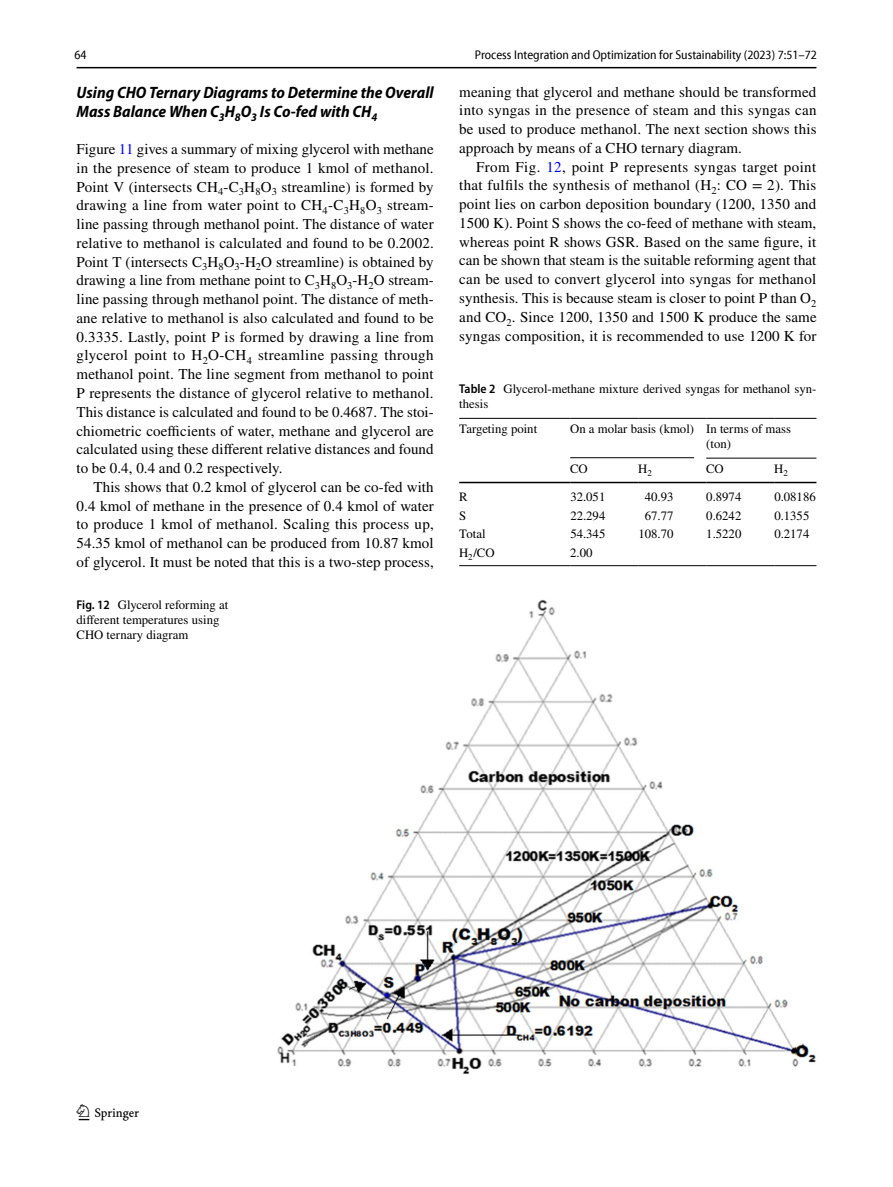
<style>
.page{position:relative;width:893px;height:1187px;background:#fff}
.page>*{position:absolute;margin:0;border:0;box-sizing:border-box;transform-origin:0 0}
.t1{font:22.5px "Springnew Regular 2";color:#000}
.t2{font:italic 700 semi-condensed 16.5px/18.8px "Myriad Pro";color:#000}
.t3{font:15px/18.8px "STIX";letter-spacing:.005em;color:#000;text-align:justify}
.t4{font:12.75px/15px "STIX";color:#000}
.t5{font:semi-condensed 12.75px "Myriad Pro Unic";color:#000}
.t6{font:12.75px "STIX General Regular 49";color:#000}
.s1{color:#00f}
.s2{font-family:"Myriad Pro";font-weight:600;font-stretch:semi-condensed}
</style>
<div class="page">
<hr style="left:77px;top:67px;width:739px;height:1px;background:#000">
<img style="left:277px;top:600px;width:539px;height:473px">
<hr style="left:459px;top:418px;width:111px;height:1px;background:#000">
<hr style="left:459px;top:481px;width:111px;height:2px;background:#000">
<hr style="left:570px;top:418px;width:68px;height:1px;background:#000">
<hr style="left:638px;top:418px;width:68px;height:1px;background:#000">
<hr style="left:706px;top:418px;width:68px;height:1px;background:#000">
<hr style="left:774px;top:418px;width:42px;height:1px;background:#000">
<hr style="left:570px;top:481px;width:68px;height:2px;background:#000">
<hr style="left:638px;top:481px;width:68px;height:2px;background:#000">
<hr style="left:706px;top:481px;width:68px;height:2px;background:#000">
<hr style="left:774px;top:481px;width:42px;height:2px;background:#000">
<hr style="left:459px;top:565px;width:111px;height:1px;background:#000">
<hr style="left:570px;top:565px;width:68px;height:1px;background:#000">
<hr style="left:638px;top:565px;width:68px;height:1px;background:#000">
<hr style="left:706px;top:565px;width:68px;height:1px;background:#000">
<hr style="left:774px;top:565px;width:42px;height:1px;background:#000">
<hr style="left:570px;top:457px;width:124px;height:1px;background:#000">
<hr style="left:706px;top:457px;width:110px;height:1px;background:#000">
<p class="t5" style="left:74px;top:50px;width:14px">64</p>
<p class="t5" style="left:475px;top:50px;width:344px">Process Integration and Optimization for Sustainability (2023) 7:51–72</p>
<p class="t2" style="left:77px;top:82px;width:359px">Using CHO Ternary Diagrams to Determine the Overall<br>Mass Balance When C<sub>3</sub>H<sub>8</sub>O<sub>3</sub> Is Co‑fed with CH<sub>4</sub></p>
<p class="t3" style="left:77px;top:141px;width:359px">Figure <span class="s1">11</span> gives a summary of mixing glycerol with methane in the presence of steam to produce 1 kmol of methanol.<br>Point V (intersects CH<sub>4</sub>-C<sub>3</sub>H<sub>8</sub>O<sub>3</sub> streamline) is formed by drawing a line from water point to CH<sub>4</sub>-C<sub>3</sub>H<sub>8</sub>O<sub>3</sub> stream&shy;line passing through methanol point. The distance of water relative to methanol is calculated and found to be 0.2002.<br>Point T (intersects C<sub>3</sub>H<sub>8</sub>O<sub>3</sub>-H<sub>2</sub>O streamline) is obtained by drawing a line from methane point to C<sub>3</sub>H<sub>8</sub>O<sub>3</sub>-H<sub>2</sub>O stream&shy;line passing through methanol point. The distance of meth&shy;ane relative to methanol is also calculated and found to be 0.3335. Lastly, point P is formed by drawing a line from glycerol point to H<sub>2</sub>O-CH<sub>4</sub> streamline passing through methanol point. The line segment from methanol to point P represents the distance of glycerol relative to methanol.<br>This distance is calculated and found to be 0.4687. The stoi&shy;chiometric coefficients of water, methane and glycerol are calculated using these different relative distances and found to be 0.4, 0.4 and 0.2 respectively.</p>
<p class="t3" style="left:77px;top:478px;width:359px;text-indent:17px">This shows that 0.2 kmol of glycerol can be co-fed with 0.4 kmol of methane in the presence of 0.4 kmol of water to produce 1 kmol of methanol. Scaling this process up, 54.35 kmol of methanol can be produced from 10.87 kmol of glycerol. It must be noted that this is a two-step process,</p>
<p class="t4" style="left:77px;top:598px;width:153px"><span class="s2">Fig. 12</span> Glycerol reforming at different temperatures using<br>CHO ternary diagram</p>
<p class="t3" style="left:459px;top:83px;width:359px">meaning that glycerol and methane should be transformed into syngas in the presence of steam and this syngas can be used to produce methanol. The next section shows this approach by means of a CHO ternary diagram.</p>
<p class="t3" style="left:459px;top:158px;width:359px;text-indent:17px">From Fig. <span class="s1">12</span>, point P represents syngas target point that fulfils the synthesis of methanol (H<sub>2</sub>: CO = 2). This point lies on carbon deposition boundary (1200, 1350 and 1500 K). Point S shows the co-feed of methane with steam, whereas point R shows GSR. Based on the same figure, it can be shown that steam is the suitable reforming agent that can be used to convert glycerol into syngas for methanol synthesis. This is because steam is closer to point P than O<sub>2 </sub>and CO<sub>2</sub>. Since 1200, 1350 and 1500 K produce the same syngas composition, it is recommended to use 1200 K for</p>
<p class="t4" style="left:459px;top:382px;width:359px"><span class="s2">Table 2</span> Glycerol-methane mixture derived syngas for methanol syn&shy;thesis</p>
<p class="t4" style="left:459px;top:422px;width:79px">Targeting point</p>
<p class="t4" style="left:706px;top:422px;width:86px;text-indent:-136px">On a molar basis (kmol) In terms of mass (ton)</p>
<p class="t4" style="left:570px;top:462px;width:19px">CO</p>
<p class="t4" style="left:638px;top:462px;width:15px">H<sub>2</sub></p>
<p class="t4" style="left:706px;top:462px;width:19px">CO</p>
<p class="t4" style="left:774px;top:462px;width:15px">H<sub>2</sub></p>
<p class="t4" style="left:459px;top:490px;width:10px">R</p>
<p class="t4" style="left:570px;top:490px;width:37px">32.051</p>
<p class="t4" style="left:645px;top:490px;width:30px">40.93</p>
<p class="t4" style="left:706px;top:490px;width:37px">0.8974</p>
<p class="t4" style="left:774px;top:490px;width:43px">0.08186</p>
<p class="t4" style="left:459px;top:508px;width:9px">S</p>
<p class="t4" style="left:570px;top:508px;width:37px">22.294</p>
<p class="t4" style="left:645px;top:508px;width:30px">67.77</p>
<p class="t4" style="left:706px;top:508px;width:37px">0.6242</p>
<p class="t4" style="left:774px;top:508px;width:37px">0.1355</p>
<p class="t4" style="left:459px;top:527px;width:28px">Total</p>
<p class="t4" style="left:570px;top:527px;width:37px">54.345</p>
<p class="t4" style="left:638px;top:527px;width:37px">108.70</p>
<p class="t4" style="left:706px;top:527px;width:37px">1.5220</p>
<p class="t4" style="left:774px;top:527px;width:37px">0.2174</p>
<p class="t6" style="left:459px;top:545px;width:37px">H<sub>2</sub>/CO</p>
<p class="t4" style="left:570px;top:546px;width:24px">2.00</p>
<h1 class="t1" style="left:79px;top:1104px;width:62px">1 3</h1>
</div>
